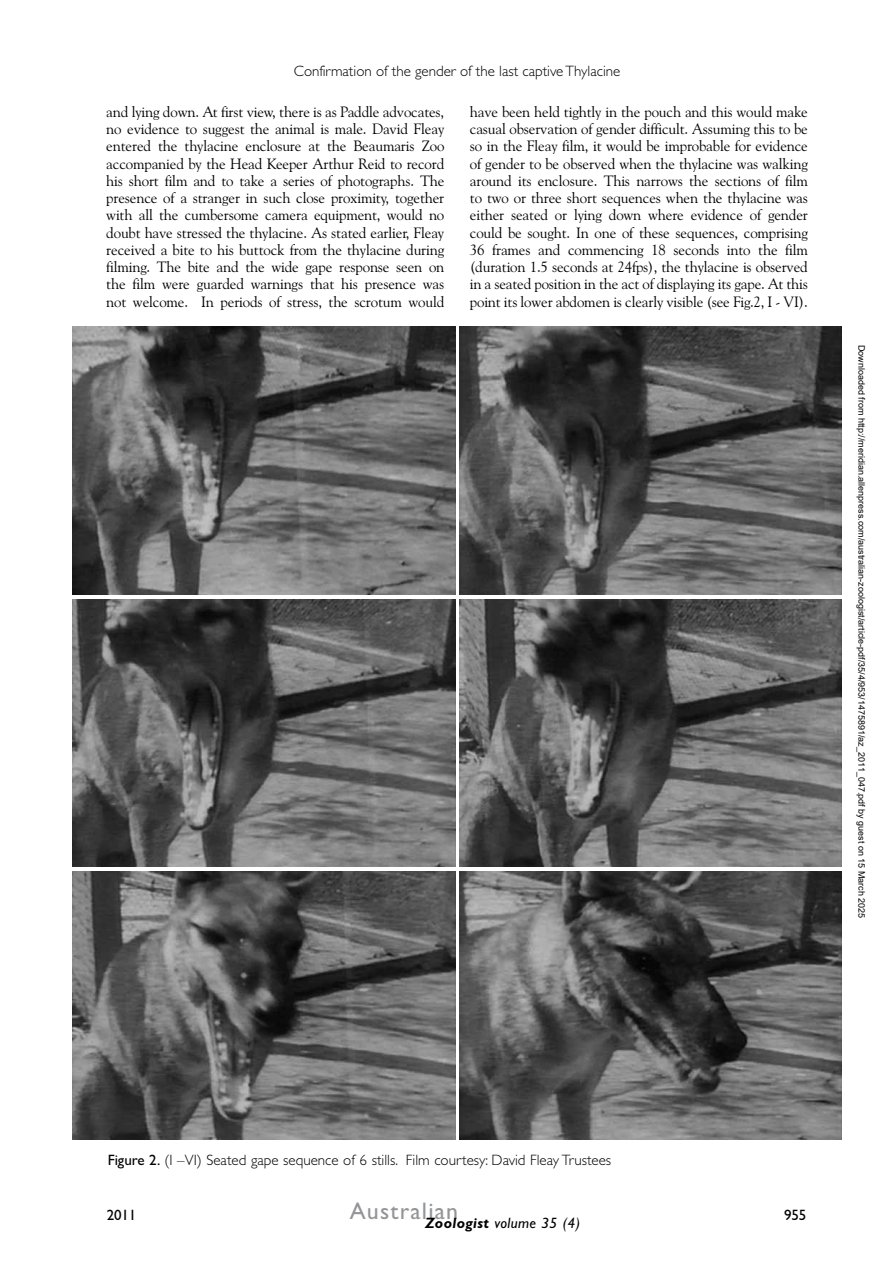
<style>
.page{position:relative;width:893px;height:1263px;background:#fff}
.page>*{position:absolute;margin:0;border:0;box-sizing:border-box;transform-origin:0 0}
.t1{font:24px "Gill Sans";letter-spacing:.05em;color:#939598}
.t2{font:15px/17.2px "Goudy Old Style BT";letter-spacing:-.01em;color:#000;text-align:justify}
.t3{font:300 15px "Gill Sans";color:#000}
.t4{font:italic 15px "Gill Sans";letter-spacing:.025em;color:#000}
.t5{font:15px "Gill Sans";letter-spacing:-.01em;color:#000}
.t6{font:9px "Arial";color:#000}
.s1{font-weight:400}
.s2{font-style:inherit}
.s3{font-weight:700}
</style>
<div class="page">
<img style="left:72px;top:327px;width:383px;height:268px">
<img style="left:459px;top:327px;width:383px;height:268px">
<img style="left:72px;top:599px;width:383px;height:268px">
<img style="left:459px;top:599px;width:383px;height:268px">
<img style="left:72px;top:871px;width:383px;height:268px">
<img style="left:459px;top:871px;width:383px;height:268px">
<p class="t3" style="left:294px;top:61px;width:328px">Confirmation of the gender of the last captive Thylacine</p>
<p class="t2" style="left:106px;top:103px;width:340px">and lying down. At first view, there is as Paddle advocates, no evidence to suggest the animal is male. David Fleay entered the thylacine enclosure at the Beaumaris Zoo accompanied by the Head Keeper Arthur Reid to record his short film and to take a series of photographs. The presence of a stranger in such close proximity, together with all the cumbersome camera equipment, would no doubt have stressed the thylacine. As stated earlier, Fleay received a bite to his buttock from the thylacine during filming. The bite and the wide gape response seen on the film were guarded warnings that his presence was not welcome. In periods of stress, the scrotum would</p>
<p class="t2" style="left:470px;top:103px;width:340px">have been held tightly in the pouch and this would make casual observation of gender difficult. Assuming this to be so in the Fleay film, it would be improbable for evidence of gender to be observed when the thylacine was walking around its enclosure. This narrows the sections of film to two or three short sequences when the thylacine was either seated or lying down where evidence of gender could be sought. In one of these sequences, comprising 36 frames and commencing 18 seconds into the film (duration 1.5 seconds at 24fps), the thylacine is observed in a seated position in the act of displaying its gape. At this point its lower abdomen is clearly visible (see Fig.2, I - VI).</p>
<p class="t6" style="left:865px;top:345px;width:575px;rotate:90deg">Downloaded from http://meridian.allenpress.com/australian-zoologist/article-pdf/35/4/953/1475891/az_2011_047.pdf by guest on 15 March 2025</p>
<p class="t3" style="left:108px;top:1150px;width:505px"><span class="s1">Figure 2.</span> <span class="s2">(I</span> –VI) Seated gape sequence of 6 stills. Film courtesy: David Fleay Trustees</p>
<p class="t5" style="left:107px;top:1204px;width:31px">2011</p>
<h1 class="t1" style="left:350px;top:1194px;width:110px">Australian</h1>
<p class="t4" style="left:425px;top:1212px;width:157px"><span class="s3">Zoologist</span> volume 35 (4)</p>
<p class="t5" style="left:784px;top:1205px;width:24px">955</p>
</div>
